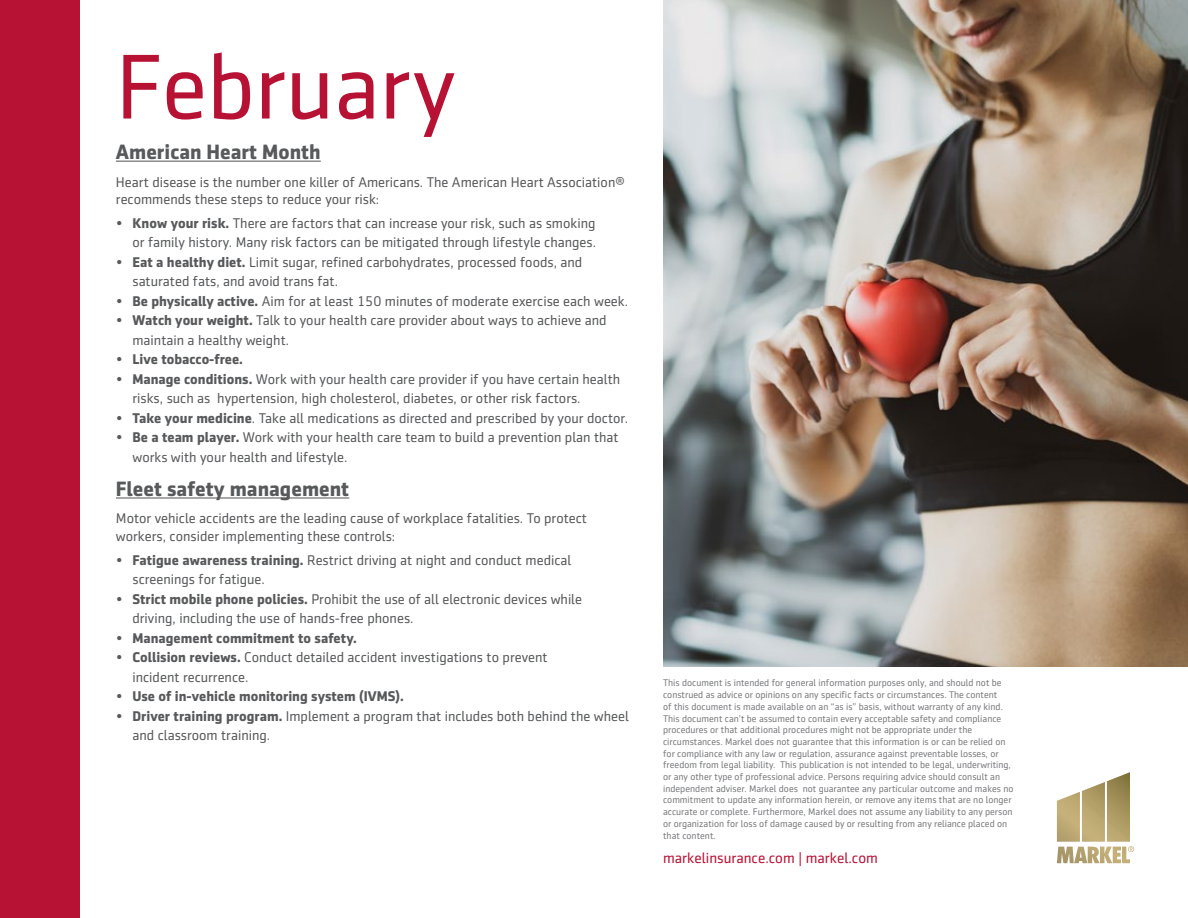
<style>
.page{position:relative;width:1188px;height:918px;background:#fff}
.page>*{position:absolute;margin:0;border:0;box-sizing:border-box;transform-origin:0 0}
.t1{font:93px "Sentico Sans DT";color:#b71234}
.t2{font:700 21px "Sentico Sans DT";color:#58595b}
.t3{font:15px "Sentico Sans DT";color:#b71234}
.t4{font:14.25px/19.5px "Sentico Sans DT";color:#58595b}
.t5{font:700 14.25px "Sentico Sans DT";color:#58595b}
.t6{font:9.75px/11.7px "Sentico Sans DT";color:#797a7d}
.s1{font-weight:700}
.s2{font-weight:400}
</style>
<div class="page">
<div style="left:0;top:0;width:80px;height:918px;background:#b71234"></div>
<svg style="left:1057px;top:772px;width:77px;height:91px"></svg>
<img style="left:663px;top:0;width:525px;height:666px">
<hr style="left:116px;top:497px;width:233px;height:2px;background:#58595b">
<hr style="left:116px;top:161px;width:205px;height:1px;background:#58595b">
<h1 class="t1" style="left:116px;top:36px;width:341px">February</h1>
<h2 class="t2" style="left:116px;top:140px;width:206px">American Heart Month</h2>
<p class="t4" style="left:116px;top:173px;width:510px;line-height:17.1px">Heart disease is the number one killer of Americans. The American Heart Association® recommends these steps to reduce your risk:</p>
<p class="t4" style="left:116px;top:213px;width:482px;text-align:right">• <span class="s1">Know your risk.</span> There are factors that can increase your risk, such as smoking or family history. Many risk factors can be mitigated through lifestyle changes.</p>
<p class="t4" style="left:132px;top:252px;width:451px;text-indent:-17px">• <span class="s1">Eat a healthy diet.</span> Limit sugar, refined carbohydrates, processed foods, and saturated fats, and avoid trans fat.</p>
<p class="t4" style="left:116px;top:291px;width:514px">• <span class="s1">Be physically active.</span> Aim for at least 150 minutes of moderate exercise each week.</p>
<p class="t4" style="left:132px;top:311px;width:476px;text-indent:-17px">• <span class="s1">Watch your weight.</span> Talk to your health care provider about ways to achieve and maintain a healthy weight.</p>
<p class="t5" style="left:116px;top:351px;width:129px"><span class="s2">•</span> Live tobacco-free.</p>
<p class="t4" style="left:132px;top:369px;width:489px;text-indent:-17px">• <span class="s1">Manage conditions.</span> Work with your health care provider if you have certain health risks, such as hypertension, high cholesterol, diabetes, or other risk factors.</p>
<p class="t4" style="left:116px;top:408px;width:514px">• <span class="s1">Take your medicine</span>. Take all medications as directed and prescribed by your doctor.</p>
<p class="t4" style="left:132px;top:428px;width:488px;text-indent:-17px">• <span class="s1">Be a team player.</span> Work with your health care team to build a prevention plan that works with your health and lifestyle.</p>
<h2 class="t2" style="left:116px;top:477px;width:235px">Fleet safety management</h2>
<p class="t4" style="left:116px;top:510px;width:473px;line-height:17.1px">Motor vehicle accidents are the leading cause of workplace fatalities. To protect workers, consider implementing these controls:</p>
<p class="t4" style="left:132px;top:550px;width:440px;text-indent:-17px">• <span class="s1">Fatigue awareness training.</span> Restrict driving at night and conduct medical screenings for fatigue.</p>
<p class="t4" style="left:132px;top:589px;width:451px;text-indent:-17px">• <span class="s1">Strict mobile phone policies.</span> Prohibit the use of all electronic devices while driving, including the use of hands-free phones.</p>
<p class="t5" style="left:116px;top:629px;width:243px"><span class="s2">•</span> Management commitment to safety.</p>
<p class="t4" style="left:132px;top:648px;width:417px;text-indent:-17px">• <span class="s1">Collision reviews.</span> Conduct detailed accident investigations to prevent incident recurrence.</p>
<p class="t5" style="left:116px;top:688px;width:289px"><span class="s2">•</span> Use of in-vehicle monitoring system (IVMS).</p>
<p class="t4" style="left:132px;top:706px;width:498px;text-indent:-17px">• <span class="s1">Driver training program.</span> Implement a program that includes both behind the wheel and classroom training.</p>
<p class="t6" style="left:663px;top:677px;width:352px">This document is intended for general information purposes only, and should not be construed as advice or opinions on any specific facts or circumstances. The content<br>of this document is made available on an “as is” basis, without warranty of any kind.<br>This document can’t be assumed to contain every acceptable safety and compliance procedures or that additional procedures might not be appropriate under the circumstances. Markel does not guarantee that this information is or can be relied on for compliance with any law or regulation, assurance against preventable losses, or freedom from legal liability. This publication is not intended to be legal, underwriting, or any other type of professional advice. Persons requiring advice should consult an independent adviser. Markel does not guarantee any particular outcome and makes no commitment to update any information herein, or remove any items that are no longer accurate or complete. Furthermore, Markel does not assume any liability to any person or organization for loss of damage caused by or resulting from any reliance placed on that content.</p>
<p class="t3" style="left:663px;top:849px;width:216px">markelinsurance.com | markel.com</p>
</div>
